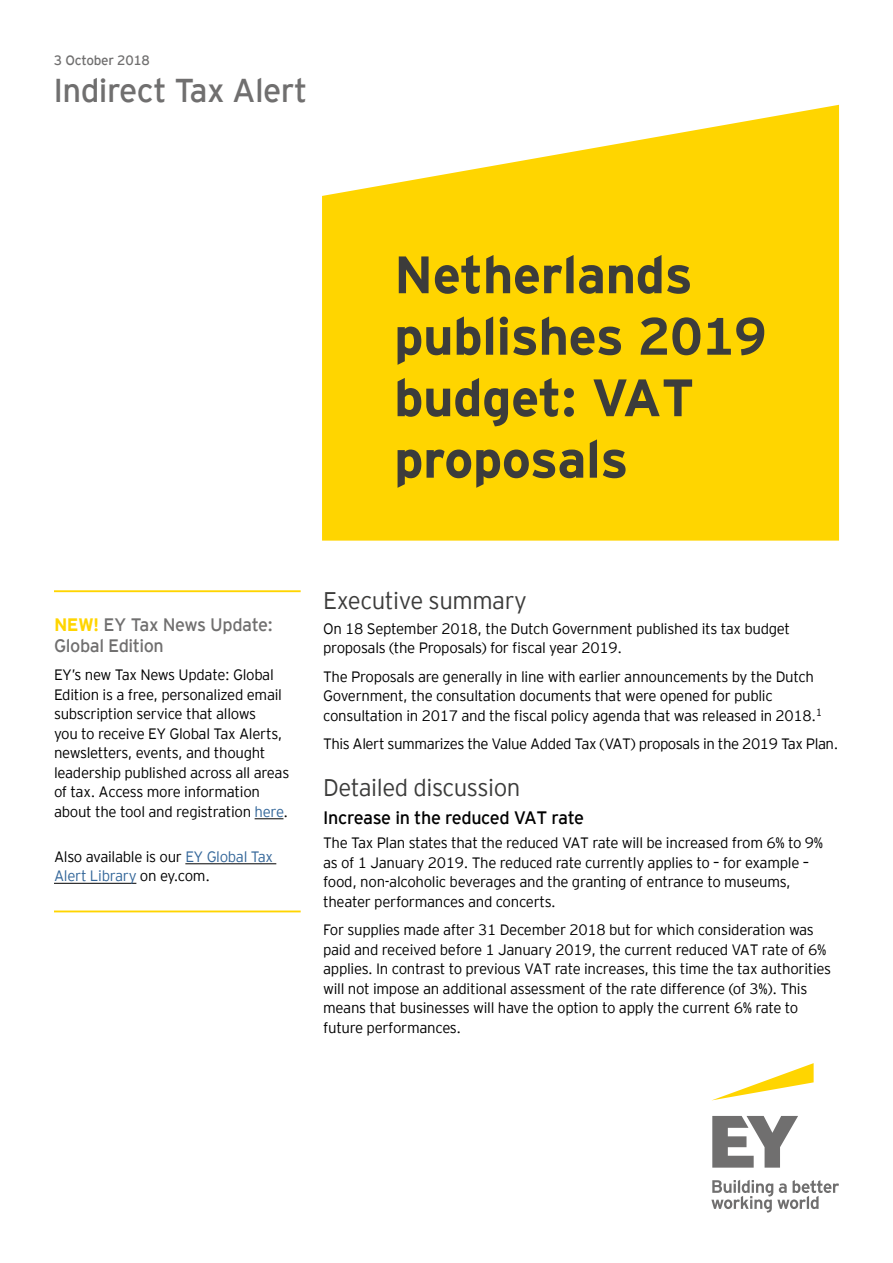
<style>
.page{position:relative;width:893px;height:1263px;background:#fff}
.page>*{position:absolute;margin:0;border:0;box-sizing:border-box;transform-origin:0 0}
.t1{font:700 52.5px/61.5px "EY Interstate";letter-spacing:-.01em;color:#3c3c3b}
.t2{font:33px "EY Interstate";letter-spacing:-.02em;color:#706f6f}
.t3{font:300 24px "EY Interstate";letter-spacing:-.02em;color:#3c3c3b}
.t4{font:18px/21px "EY Interstate";letter-spacing:-.025em;color:#706f6f}
.t5{font:18px "EY Interstate";letter-spacing:-.02em;color:#000}
.t6{font:300 15px/19.5px "EY Interstate";letter-spacing:-.02em;color:#000}
.t7{font:13.5px "EY Interstate";letter-spacing:-.02em;color:#706f6f}
.s1{font-weight:700;color:#ffd500}
.s2{color:#369}
</style>
<div class="page">
<svg style="left:322px;top:105px;width:517px;height:436px;background:#ffd91a"></svg>
<hr style="left:54px;top:590px;width:247px;height:2px;background:#ffd500">
<svg style="left:255px;top:818px;width:28px;height:1px"></svg>
<hr style="left:185px;top:863px;width:91px;height:1px;background:#000">
<hr style="left:54px;top:883px;width:82px;height:1px;background:#000">
<hr style="left:54px;top:910px;width:247px;height:2px;background:#ffd500">
<svg style="left:713px;top:1063px;width:101px;height:37px"></svg>
<svg style="left:711px;top:1116px;width:128px;height:96px"></svg>
<p class="t7" style="left:54px;top:50px;width:97px">3 October 2018</p>
<h2 class="t2" style="left:53px;top:67px;width:256px">Indirect Tax Alert</h2>
<h1 class="t1" style="left:394px;top:241px;width:374px">Netherlands publishes 2019 budget: VAT proposals</h1>
<p class="t4" style="left:54px;top:613px;width:220px"><span class="s1">NEW!</span> EY Tax News Update:<br>Global Edition</p>
<p class="t6" style="left:54px;top:664px;width:237px">EY’s new Tax News Update: Global Edition is a free, personalized email subscription service that allows<br>you to receive EY Global Tax Alerts, newsletters, events, and thought leadership published across all areas of tax. Access more information about the tool and registration <span class="s2">here</span>.</p>
<p class="t6" style="left:54px;top:846px;width:221px">Also available is our <span class="s2">EY Global Tax<br>Alert Library</span> on ey.com.</p>
<h3 class="t3" style="left:323px;top:584px;width:205px">Executive summary</h3>
<p class="t6" style="left:323px;top:617px;width:468px">On 18 September 2018, the Dutch Government published its tax budget proposals (the Proposals) for fiscal year 2019.</p>
<p class="t6" style="left:323px;top:665px;width:501px">The Proposals are generally in line with earlier announcements by the Dutch<br>Government, the consultation documents that were opened for public consultation in 2017 and the fiscal policy agenda that was released in 2018.<sup>1</sup></p>
<p class="t6" style="left:323px;top:733px;width:517px">This Alert summarizes the Value Added Tax (VAT) proposals in the 2019 Tax Plan.</p>
<h3 class="t3" style="left:323px;top:770px;width:199px">Detailed discussion</h3>
<p class="t5" style="left:323px;top:805px;width:263px">Increase in the reduced VAT rate</p>
<p class="t6" style="left:323px;top:832px;width:501px">The Tax Plan states that the reduced VAT rate will be increased from 6% to 9% as of 1 January 2019. The reduced rate currently applies to – for example – food, non-alcoholic beverages and the granting of entrance to museums, theater performances and concerts.</p>
<p class="t6" style="left:323px;top:919px;width:510px">For supplies made after 31 December 2018 but for which consideration was paid and received before 1 January 2019, the current reduced VAT rate of 6% applies. In contrast to previous VAT rate increases, this time the tax authorities will not impose an additional assessment of the rate difference (of 3%). This means that businesses will have the option to apply the current 6% rate to future performances.</p>
</div>
